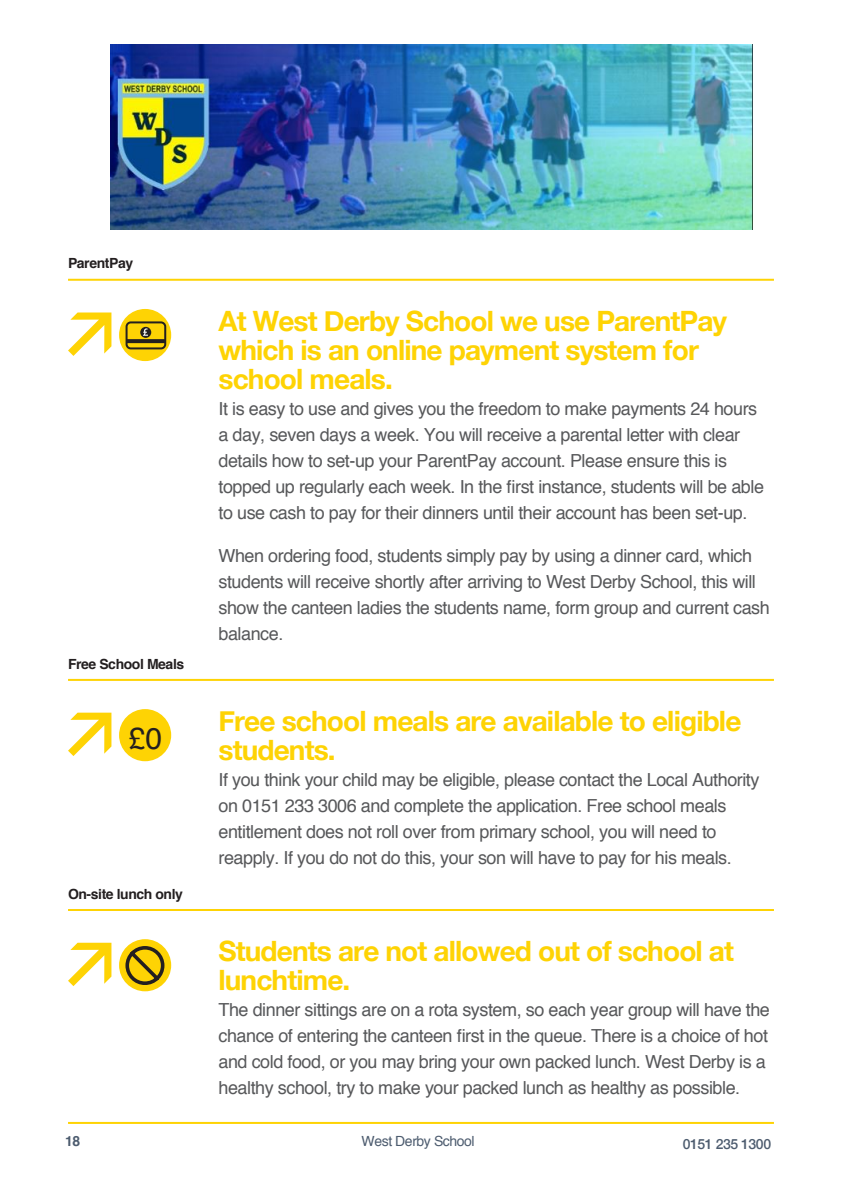
<style>
.page{position:relative;width:842px;height:1191px;background:#fff}
.page>*{position:absolute;margin:0;border:0;box-sizing:border-box;transform-origin:0 0}
.t1{font:30px "Helvetica";color:#231f20}
.t2{font:700 28px/29px "Helvetica Neue";letter-spacing:-.03em;color:#fed304}
.t3{font:18px/26px "Helvetica";letter-spacing:-.025em;color:#57585a}
.t4{font:700 14px "Helvetica";letter-spacing:-.03em;color:#231f20}
.t5{font:14px "Helvetica";letter-spacing:-.03em;color:#4d5c6f}
.t6{font:500 14px "Helvetica Neue";letter-spacing:-.03em;color:#4d5c6f}
.t7{font:700 14px "Helvetica";color:#4d5c6f}
</style>
<div class="page">
<hr style="left:68px;top:1122px;width:706px;height:2px;background:#fed304">
<hr style="left:68px;top:279px;width:706px;height:2px;background:#fed304">
<div style="left:119px;top:309px;width:52px;height:52px;background:#fed304;border-radius:50%"></div>
<div style="left:126px;top:321px;width:40px;height:28px;border:2px solid #231f20;border-radius:4px"></div>
<div style="left:140px;top:327px;width:11px;height:11px;background:#231f20;border-radius:50%"></div>
<svg style="left:143px;top:328px;width:5px;height:8px"></svg>
<svg style="left:127px;top:339px;width:38px;height:4px"></svg>
<svg style="left:68px;top:312px;width:43px;height:44px"></svg>
<hr style="left:68px;top:679px;width:706px;height:2px;background:#fed304">
<div style="left:119px;top:709px;width:52px;height:52px;background:#fed304;border-radius:50%"></div>
<svg style="left:68px;top:712px;width:43px;height:44px"></svg>
<hr style="left:68px;top:909px;width:706px;height:2px;background:#fed304">
<div style="left:119px;top:939px;width:52px;height:52px;background:#fed304;border-radius:50%"></div>
<svg style="left:124px;top:944px;width:42px;height:41px"></svg>
<svg style="left:68px;top:942px;width:43px;height:44px"></svg>
<img style="left:111px;top:45px;width:642px;height:185px">
<p class="t4" style="left:68px;top:252px;width:67px">ParentPay</p>
<p class="t4" style="left:68px;top:652px;width:118px">Free School Meals</p>
<p class="t1" style="left:129px;top:715px;width:35px">£0</p>
<p class="t4" style="left:68px;top:882px;width:116px">On-site lunch only</p>
<p class="t2" style="left:218px;top:307px;width:510px">At West Derby School we use ParentPay which is an online payment system for school meals.</p>
<p class="t3" style="left:218px;top:396px;width:547px">It is easy to use and gives you the freedom to make payments 24 hours a day, seven days a week. You will receive a parental letter with clear details how to set-up your ParentPay account. Please ensure this is topped up regularly each week. In the first instance, students will be able to use cash to pay for their dinners until their account has been set-up.</p>
<p class="t3" style="left:218px;top:543px;width:553px">When ordering food, students simply pay by using a dinner card, which students will receive shortly after arriving to West Derby School, this will show the canteen ladies the students name, form group and current cash balance.</p>
<p class="t2" style="left:218px;top:707px;width:524px">Free school meals are available to eligible students.</p>
<p class="t3" style="left:218px;top:767px;width:542px">If you think your child may be eligible, please contact the Local Authority on 0151 233 3006 and complete the application. Free school meals entitlement does not roll over from primary school, you will need to reapply. If you do not do this, your son will have to pay for his meals.</p>
<p class="t2" style="left:218px;top:937px;width:517px">Students are not allowed out of school at lunchtime.</p>
<p class="t3" style="left:218px;top:997px;width:553px">The dinner sittings are on a rota system, so each year group will have the chance of entering the canteen first in the queue. There is a choice of hot and cold food, or you may bring your own packed lunch. West Derby is a healthy school, try to make your packed lunch as healthy as possible.</p>
<p class="t7" style="left:65px;top:1129px;width:17px">18</p>
<p class="t5" style="left:362px;top:1130px;width:115px">West Derby School</p>
<p class="t6" style="left:683px;top:1132px;width:90px">0151 235 1300</p>
</div>
